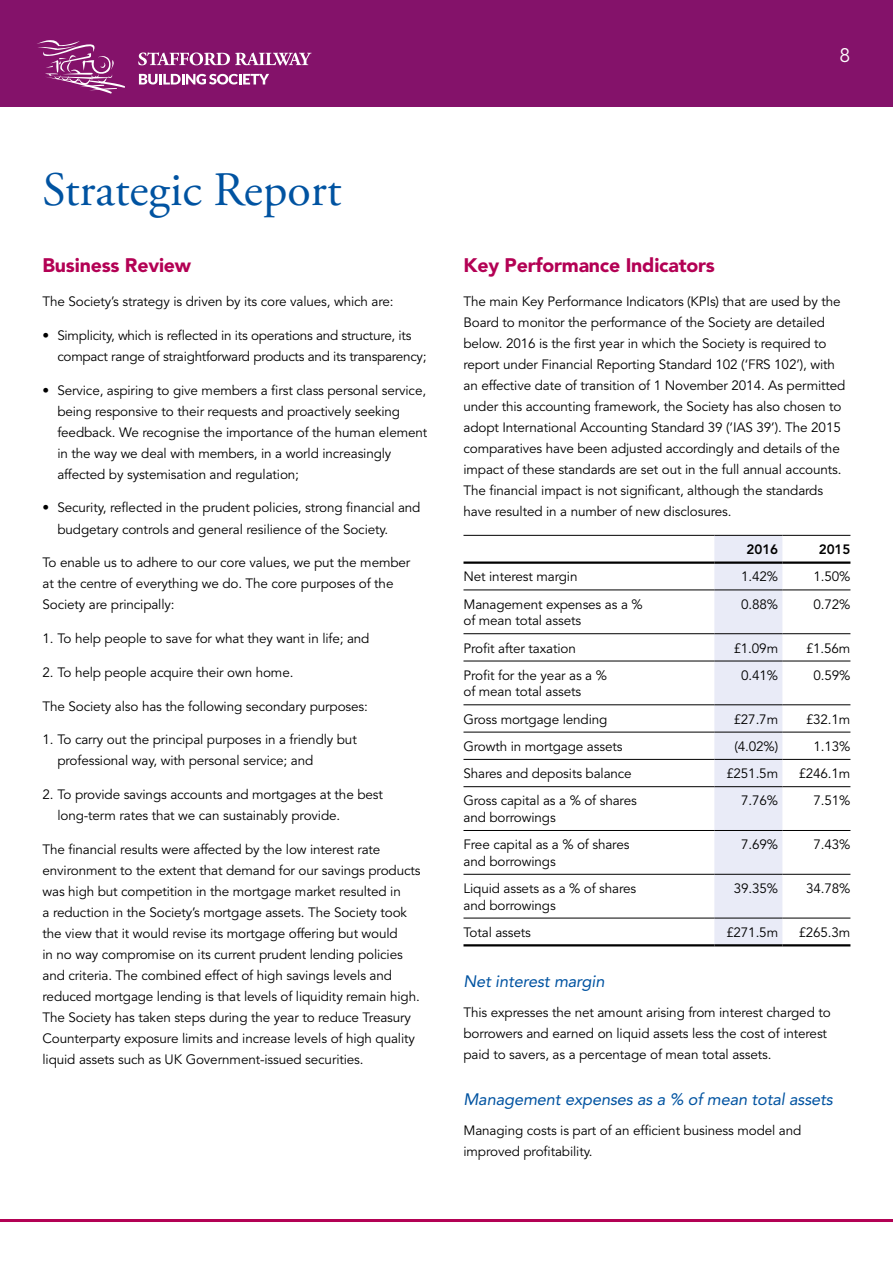
<style>
.page{position:relative;width:893px;height:1263px;background:#fff}
.page>*{position:absolute;margin:0;border:0;box-sizing:border-box;transform-origin:0 0}
.t1{font:48px "Adobe Garamond Pro";color:#0053a1}
.t2{font:900 19.5px "Avenir";letter-spacing:-.01em;color:#b30154}
.t3{font:19.5px "Avenir";color:#fff}
.t4{font:italic 16.5px "Avenir LT Std";letter-spacing:-.01em;color:#0053a1}
.t5{font:13.5px/21px "Avenir";letter-spacing:-.01em;color:#000}
.t6{font:800 13.5px "Avenir";letter-spacing:-.01em;color:#000}
</style>
<div class="page">
<hr style="left:0;top:1219px;width:893px;height:3px;background:#b30154">
<div style="left:714px;top:536px;width:68px;height:408px;background:#e9ebf7"></div>
<hr style="left:463px;top:535px;width:251px;height:1px;background:#000">
<hr style="left:714px;top:535px;width:68px;height:1px;background:#000">
<hr style="left:782px;top:535px;width:68px;height:1px;background:#000">
<hr style="left:463px;top:589px;width:251px;height:1px;background:#000">
<hr style="left:714px;top:589px;width:68px;height:1px;background:#000">
<hr style="left:782px;top:589px;width:68px;height:1px;background:#000">
<hr style="left:463px;top:633px;width:251px;height:1px;background:#000">
<hr style="left:714px;top:633px;width:68px;height:1px;background:#000">
<hr style="left:782px;top:633px;width:68px;height:1px;background:#000">
<hr style="left:463px;top:661px;width:251px;height:1px;background:#000">
<hr style="left:714px;top:661px;width:68px;height:1px;background:#000">
<hr style="left:782px;top:661px;width:68px;height:1px;background:#000">
<hr style="left:463px;top:704px;width:251px;height:1px;background:#000">
<hr style="left:714px;top:704px;width:68px;height:1px;background:#000">
<hr style="left:782px;top:704px;width:68px;height:1px;background:#000">
<hr style="left:463px;top:732px;width:251px;height:1px;background:#000">
<hr style="left:714px;top:732px;width:68px;height:1px;background:#000">
<hr style="left:782px;top:732px;width:68px;height:1px;background:#000">
<hr style="left:463px;top:759px;width:251px;height:1px;background:#000">
<hr style="left:714px;top:759px;width:68px;height:1px;background:#000">
<hr style="left:782px;top:759px;width:68px;height:1px;background:#000">
<hr style="left:463px;top:786px;width:251px;height:1px;background:#000">
<hr style="left:714px;top:786px;width:68px;height:1px;background:#000">
<hr style="left:782px;top:786px;width:68px;height:1px;background:#000">
<hr style="left:463px;top:830px;width:251px;height:1px;background:#000">
<hr style="left:714px;top:830px;width:68px;height:1px;background:#000">
<hr style="left:782px;top:830px;width:68px;height:1px;background:#000">
<hr style="left:463px;top:874px;width:251px;height:1px;background:#000">
<hr style="left:714px;top:874px;width:68px;height:1px;background:#000">
<hr style="left:782px;top:874px;width:68px;height:1px;background:#000">
<hr style="left:463px;top:944px;width:251px;height:2px;background:#000">
<hr style="left:714px;top:944px;width:68px;height:2px;background:#000">
<hr style="left:782px;top:944px;width:68px;height:2px;background:#000">
<hr style="left:463px;top:561px;width:251px;height:3px;background:#000">
<hr style="left:714px;top:561px;width:68px;height:3px;background:#000">
<hr style="left:782px;top:561px;width:68px;height:3px;background:#000">
<hr style="left:463px;top:918px;width:251px;height:1px;background:#000">
<hr style="left:714px;top:918px;width:68px;height:1px;background:#000">
<hr style="left:782px;top:918px;width:68px;height:1px;background:#000">
<div style="left:0;top:0;width:893px;height:106px;background:#84126a"></div>
<svg style="left:138px;top:52px;width:173px;height:13px"></svg>
<svg style="left:139px;top:74px;width:130px;height:11px"></svg>
<svg style="left:37px;top:40px;width:88px;height:54px"></svg>
<h2 class="t3" style="left:840px;top:44px;width:12px">8</h2>
<h1 class="t1" style="left:43px;top:161px;width:301px">Strategic Report</h1>
<h2 class="t2" style="left:43px;top:254px;width:150px">Business Review</h2>
<p class="t5" style="left:43px;top:291px;width:353px">The Society’s strategy is driven by its core values, which are:</p>
<p class="t5" style="left:57px;top:325px;width:371px;text-indent:-15px">• Simplicity, which is reflected in its operations and structure, its compact range of straightforward products and its transparency;</p>
<p class="t5" style="left:57px;top:380px;width:371px;text-indent:-15px">• Service, aspiring to give members a first class personal service, being responsive to their requests and proactively seeking feedback. We recognise the importance of the human element in the way we deal with members, in a world increasingly affected by systemisation and regulation;</p>
<p class="t5" style="left:57px;top:498px;width:365px;text-indent:-15px">• Security, reflected in the prudent policies, strong financial and budgetary controls and general resilience of the Society.</p>
<p class="t5" style="left:43px;top:552px;width:369px">To enable us to adhere to our core values, we put the member at the centre of everything we do. The core purposes of the<br>Society are principally:</p>
<p class="t5" style="left:43px;top:628px;width:328px">1. To help people to save for what they want in life; and</p>
<p class="t5" style="left:43px;top:662px;width:252px">2. To help people acquire their own home.</p>
<p class="t5" style="left:43px;top:696px;width:327px">The Society also has the following secondary purposes:</p>
<p class="t5" style="left:57px;top:729px;width:301px;text-indent:-15px">1. To carry out the principal purposes in a friendly but professional way, with personal service; and</p>
<p class="t5" style="left:57px;top:784px;width:327px;text-indent:-15px">2. To provide savings accounts and mortgages at the best long-term rates that we can sustainably provide.</p>
<p class="t5" style="left:43px;top:839px;width:379px">The financial results were affected by the low interest rate environment to the extent that demand for our savings products was high but competition in the mortgage market resulted in<br>a reduction in the Society’s mortgage assets. The Society took the view that it would revise its mortgage offering but would<br>in no way compromise on its current prudent lending policies and criteria. The combined effect of high savings levels and reduced mortgage lending is that levels of liquidity remain high.<br>The Society has taken steps during the year to reduce Treasury Counterparty exposure limits and increase levels of high quality liquid assets such as UK Government-issued securities.</p>
<h2 class="t2" style="left:463px;top:254px;width:253px">Key Performance Indicators</h2>
<p class="t5" style="left:463px;top:291px;width:383px">The main Key Performance Indicators (KPIs) that are used by the Board to monitor the performance of the Society are detailed below. 2016 is the first year in which the Society is required to report under Financial Reporting Standard 102 (‘FRS 102’), with an effective date of transition of 1 November 2014. As permitted under this accounting framework, the Society has also chosen to adopt International Accounting Standard 39 (‘IAS 39’). The 2015 comparatives have been adjusted accordingly and details of the impact of these standards are set out in the full annual accounts.<br>The financial impact is not significant, although the standards have resulted in a number of new disclosures.</p>
<p class="t6" style="left:747px;top:541px;width:33px">2016</p>
<p class="t6" style="left:819px;top:541px;width:33px">2015</p>
<p class="t5" style="left:463px;top:567px;width:116px">Net interest margin</p>
<p class="t5" style="left:741px;top:567px;width:38px">1.42%</p>
<p class="t5" style="left:813px;top:567px;width:38px">1.50%</p>
<p class="t5" style="left:463px;top:596px;width:181px;line-height:16.5px">Management expenses as a % of mean total assets</p>
<p class="t5" style="left:741px;top:594px;width:38px">0.88%</p>
<p class="t5" style="left:813px;top:594px;width:38px">0.72%</p>
<p class="t5" style="left:463px;top:638px;width:114px">Profit after taxation</p>
<p class="t5" style="left:734px;top:638px;width:46px">£1.09m</p>
<p class="t5" style="left:806px;top:638px;width:46px">£1.56m</p>
<p class="t5" style="left:463px;top:667px;width:145px;line-height:16.5px">Profit for the year as a % of mean total assets</p>
<p class="t5" style="left:741px;top:665px;width:38px">0.41%</p>
<p class="t5" style="left:813px;top:665px;width:38px">0.59%</p>
<p class="t5" style="left:463px;top:709px;width:145px">Gross mortgage lending</p>
<p class="t5" style="left:734px;top:709px;width:46px">£27.7m</p>
<p class="t5" style="left:806px;top:709px;width:46px">£32.1m</p>
<p class="t5" style="left:463px;top:736px;width:160px">Growth in mortgage assets</p>
<p class="t5" style="left:734px;top:736px;width:45px">(4.02%)</p>
<p class="t5" style="left:813px;top:736px;width:38px">1.13%</p>
<p class="t5" style="left:463px;top:763px;width:170px">Shares and deposits balance</p>
<p class="t5" style="left:726px;top:763px;width:53px">£251.5m</p>
<p class="t5" style="left:798px;top:763px;width:53px">£246.1m</p>
<p class="t5" style="left:463px;top:793px;width:175px;line-height:16.5px">Gross capital as a % of shares and borrowings</p>
<p class="t5" style="left:741px;top:791px;width:38px">7.76%</p>
<p class="t5" style="left:813px;top:791px;width:38px">7.51%</p>
<p class="t5" style="left:463px;top:837px;width:168px;line-height:16.5px">Free capital as a % of shares and borrowings</p>
<p class="t5" style="left:741px;top:834px;width:38px">7.69%</p>
<p class="t5" style="left:813px;top:834px;width:38px">7.43%</p>
<p class="t5" style="left:463px;top:880px;width:174px;line-height:16.5px">Liquid assets as a % of shares and borrowings</p>
<p class="t5" style="left:734px;top:878px;width:46px">39.35%</p>
<p class="t5" style="left:806px;top:878px;width:46px">34.78%</p>
<p class="t5" style="left:463px;top:922px;width:69px">Total assets</p>
<p class="t5" style="left:726px;top:922px;width:53px">£271.5m</p>
<p class="t5" style="left:798px;top:922px;width:53px">£265.3m</p>
<p class="t4" style="left:463px;top:972px;width:143px">Net interest margin</p>
<p class="t5" style="left:463px;top:1002px;width:369px">This expresses the net amount arising from interest charged to borrowers and earned on liquid assets less the cost of interest paid to savers, as a percentage of mean total assets.</p>
<p class="t4" style="left:463px;top:1090px;width:371px">Management expenses as a % of mean total assets</p>
<p class="t5" style="left:463px;top:1120px;width:339px">Managing costs is part of an efficient business model and improved profitability.</p>
</div>
